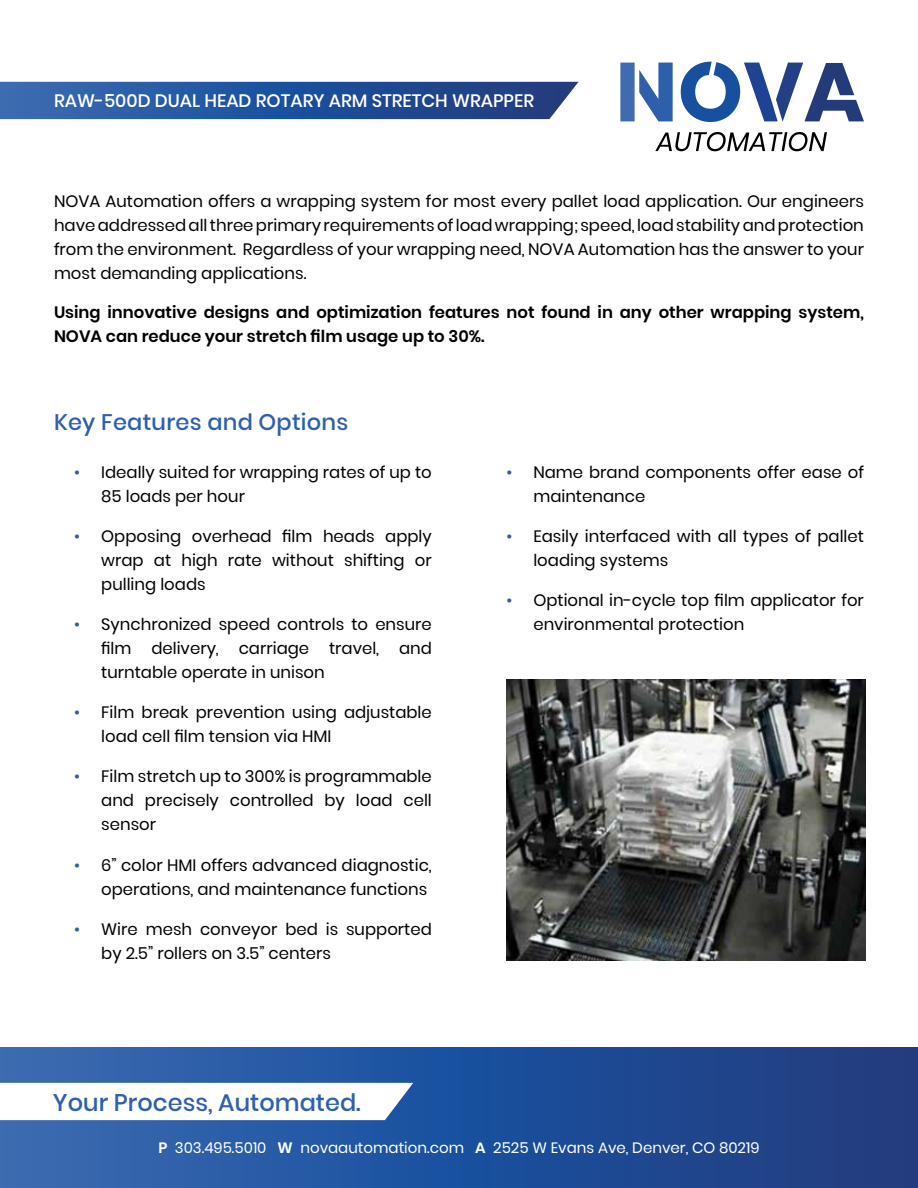
<style>
.page{position:relative;width:918px;height:1188px;background:#fff}
.page>*{position:absolute;margin:0;border:0;box-sizing:border-box;transform-origin:0 0}
.t1{font:500 24px "Poppins";color:#2e60ad}
.t2{font:500 22.5px "Poppins";letter-spacing:.01em;color:#2e60ad}
.t3{font:500 18px "Poppins";color:#fff}
.t4{font:16.5px/24px "Poppins";color:#000}
.t5{font:600 16.5px/24px "Poppins";color:#000}
.t6{font:15px "Poppins";color:#fff}
.s1{color:#2e60ad}
.s2{font-weight:600}
</style>
<div class="page">
<svg style="left:0;top:1048px;width:918px;height:140px;background:#235098"></svg>
<svg style="left:0;top:1083px;width:413px;height:37px"></svg>
<svg style="left:620px;top:63px;width:53px;height:58px"></svg>
<svg style="left:681px;top:62px;width:183px;height:60px"></svg>
<svg style="left:655px;top:132px;width:172px;height:19px"></svg>
<svg style="left:0;top:82px;width:579px;height:37px;background:#2a569d"></svg>
<img style="left:507px;top:680px;width:359px;height:280px">
<p class="t3" style="left:54px;top:91px;width:482px">RAW-500D DUAL HEAD ROTARY ARM STRETCH WRAPPER</p>
<p class="t4" style="left:54px;top:190px;width:812px;text-align:justify">NOVA Automation offers a wrapping system for most every pallet load application. Our engineers have addressed all three primary requirements of load wrapping; speed, load stability and protection from the environment. Regardless of your wrapping need, NOVA Automation has the answer to your most demanding applications.</p>
<p class="t5" style="left:54px;top:301px;width:811px">Using innovative designs and optimization features not found in any other wrapping system,<br>NOVA can reduce your stretch film usage up to 30%.</p>
<h2 class="t2" style="left:54px;top:409px;width:296px">Key Features and Options</h2>
<p class="t4" style="left:101px;top:460px;width:332px;text-indent:-27px"><span class="s1">•</span> Ideally suited for wrapping rates of up to<br>85 loads per hour</p>
<p class="t4" style="left:101px;top:524px;width:332px;text-align:justify;text-indent:-27px"><span class="s1">•</span> Opposing overhead film heads apply wrap at high rate without shifting or pulling loads</p>
<p class="t4" style="left:101px;top:612px;width:332px;text-align:justify;text-indent:-27px"><span class="s1">•</span> Synchronized speed controls to ensure film delivery, carriage travel, and turntable operate in unison</p>
<p class="t4" style="left:101px;top:701px;width:332px;text-indent:-27px"><span class="s1">•</span> Film break prevention using adjustable load cell film tension via HMI</p>
<p class="t4" style="left:101px;top:765px;width:332px;text-align:justify;text-indent:-27px"><span class="s1">•</span> Film stretch up to 300% is programmable and precisely controlled by load cell sensor</p>
<p class="t4" style="left:74px;top:853px;width:359px;text-align:right"><span class="s1">•</span> 6” color HMI offers advanced diagnostic, operations, and maintenance functions</p>
<p class="t4" style="left:101px;top:917px;width:332px;text-indent:-27px"><span class="s1">•</span> Wire mesh conveyor bed is supported by 2.5” rollers on 3.5” centers</p>
<p class="t4" style="left:533px;top:460px;width:332px;text-indent:-27px"><span class="s1">•</span> Name brand components offer ease of maintenance</p>
<p class="t4" style="left:533px;top:524px;width:332px;text-indent:-27px"><span class="s1">•</span> Easily interfaced with all types of pallet loading systems</p>
<p class="t4" style="left:533px;top:588px;width:332px;text-indent:-27px"><span class="s1">•</span> Optional in-cycle top film applicator for environmental protection</p>
<h1 class="t1" style="left:53px;top:1088px;width:309px">Your Process, Automated.</h1>
<p class="t6" style="left:158px;top:1139px;width:603px"><span class="s2">P</span> 303.495.5010 <span class="s2">W</span> novaautomation.com <span class="s2">A</span> 2525 W Evans Ave, Denver, CO 80219</p>
</div>
